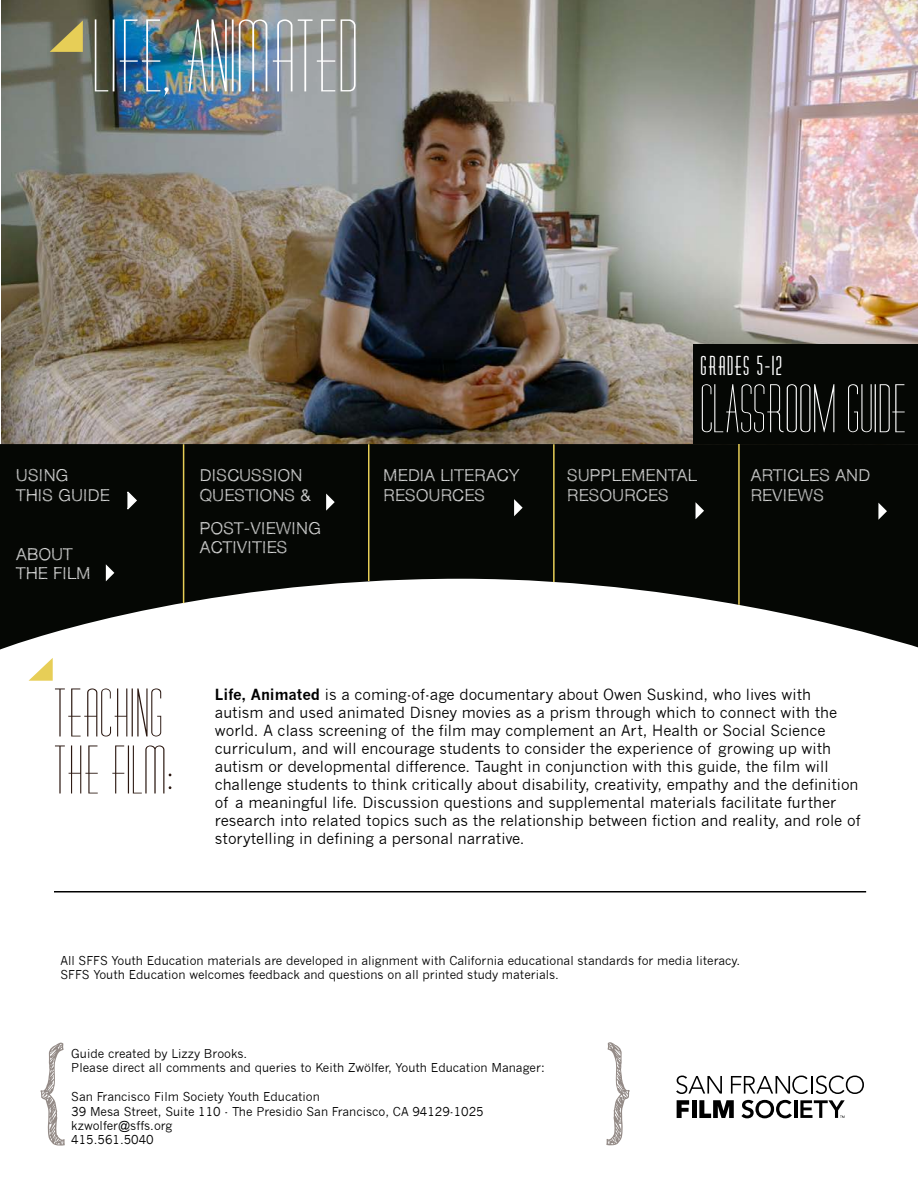
<style>
.page{position:relative;width:918px;height:1188px;background:#fff}
.page>*{position:absolute;margin:0;border:0;box-sizing:border-box;transform-origin:0 0}
.t1{font:90px "Diner";letter-spacing:.025em;color:#fff}
.t2{font:60px/57px "Diner";letter-spacing:.035em;color:#2a1710}
.t3{font:60px "Diner";letter-spacing:.025em;color:#fff}
.t4{font:24px "Diner Fatt";letter-spacing:.09em;color:#fff}
.t5{font:300 16.5px/19.5px "Sketchetik";letter-spacing:.03em;color:#fff}
.t6{font:15px/18px "News Gothic";color:#000}
.t7{font:12px/14.4px "News Gothic";color:#000}
.s1{font-weight:700}
</style>
<div class="page">
<img style="left:1px;top:0;width:917px;height:444px">
<svg style="left:0;top:444px;width:918px;height:206px;fill:#050704"></svg>
<svg style="left:514px;top:499px;width:9px;height:17px"></svg>
<svg style="left:878px;top:503px;width:9px;height:17px"></svg>
<hr style="left:183px;top:444px;width:1px;height:159px;background:#e7ce57">
<hr style="left:368px;top:444px;width:2px;height:137px;background:#e7ce57">
<hr style="left:738px;top:431px;width:2px;height:174px;background:#e7ce57">
<hr style="left:553px;top:444px;width:2px;height:138px;background:#e7ce57">
<div style="left:693px;top:345px;width:225px;height:99px;background:#050704"></div>
<svg style="left:676px;top:1076px;width:46px;height:18px"></svg>
<svg style="left:731px;top:1076px;width:133px;height:18px"></svg>
<svg style="left:677px;top:1100px;width:12px;height:18px"></svg>
<div style="left:692px;top:1100px;width:5px;height:18px;background:#000"></div>
<svg style="left:699px;top:1100px;width:35px;height:18px"></svg>
<svg style="left:741px;top:1100px;width:51px;height:18px"></svg>
<hr style="left:794px;top:1100px;width:3px;height:18px;background:#000">
<svg style="left:800px;top:1100px;width:45px;height:18px"></svg>
<svg style="left:29px;top:658px;width:24px;height:23px"></svg>
<svg style="left:125px;top:490px;width:13px;height:21px"></svg>
<svg style="left:106px;top:564px;width:8px;height:17px"></svg>
<svg style="left:326px;top:494px;width:9px;height:17px"></svg>
<svg style="left:696px;top:502px;width:8px;height:17px"></svg>
<svg style="left:50px;top:21px;width:33px;height:31px"></svg>
<svg style="left:606px;top:1042px;width:24px;height:104px"></svg>
<svg style="left:40px;top:1043px;width:25px;height:103px"></svg>
<hr style="left:54px;top:891px;width:812px;height:1px;background:#000">
<h1 class="t1" style="left:94px;top:8px;width:264px">LIFE, ANIMATED</h1>
<p class="t5" style="left:16px;top:465px;width:95px">USING<br>THIS GUIDE</p>
<p class="t5" style="left:16px;top:544px;width:76px">ABOUT<br>THE FILM</p>
<p class="t5" style="left:200px;top:465px;width:113px">DISCUSSION<br>QUESTIONS &amp;</p>
<p class="t5" style="left:200px;top:518px;width:122px">POST-VIEWING<br>ACTIVITIES</p>
<h3 class="t4" style="left:701px;top:352px;width:82px">GRADES 5-12</h3>
<h2 class="t3" style="left:701px;top:376px;width:206px">CLASSROOM GUIDE</h2>
<p class="t5" style="left:383px;top:465px;width:137px">MEDIA LITERACY<br>RESOURCES</p>
<p class="t5" style="left:567px;top:465px;width:131px">SUPPLEMENTAL<br>RESOURCES</p>
<p class="t5" style="left:751px;top:465px;width:121px">ARTICLES AND<br>REVIEWS</p>
<h2 class="t2" style="left:54px;top:687px;width:120px">TEACHING<br>THE FILM:</h2>
<p class="t6" style="left:215px;top:685px;width:647px"><span class="s1">Life, Animated</span> is a coming-of-age documentary about Owen Suskind, who lives with autism and used animated Disney movies as a prism through which to connect with the world. A class screening of the film may complement an Art, Health or Social Science curriculum, and will encourage students to consider the experience of growing up with autism or developmental difference. Taught in conjunction with this guide, the film will challenge students to think critically about disability, creativity, empathy and the definition of a meaningful life. Discussion questions and supplemental materials facilitate further research into related topics such as the relationship between fiction and reality, and role of storytelling in defining a personal narrative.</p>
<p class="t7" style="left:60px;top:953px;width:681px">All SFFS Youth Education materials are developed in alignment with California educational standards for media literacy.<br>SFFS Youth Education welcomes feedback and questions on all printed study materials.</p>
<p class="t7" style="left:71px;top:1046px;width:475px">Guide created by Lizzy Brooks.<br>Please direct all comments and queries to Keith Zwölfer, Youth Education Manager:</p>
<p class="t7" style="left:71px;top:1090px;width:414px">San Francisco Film Society Youth Education<br>39 Mesa Street, Suite 110 - The Presidio San Francisco, CA 94129-1025 kzwolfer@sffs.org<br>415.561.5040</p>
</div>
